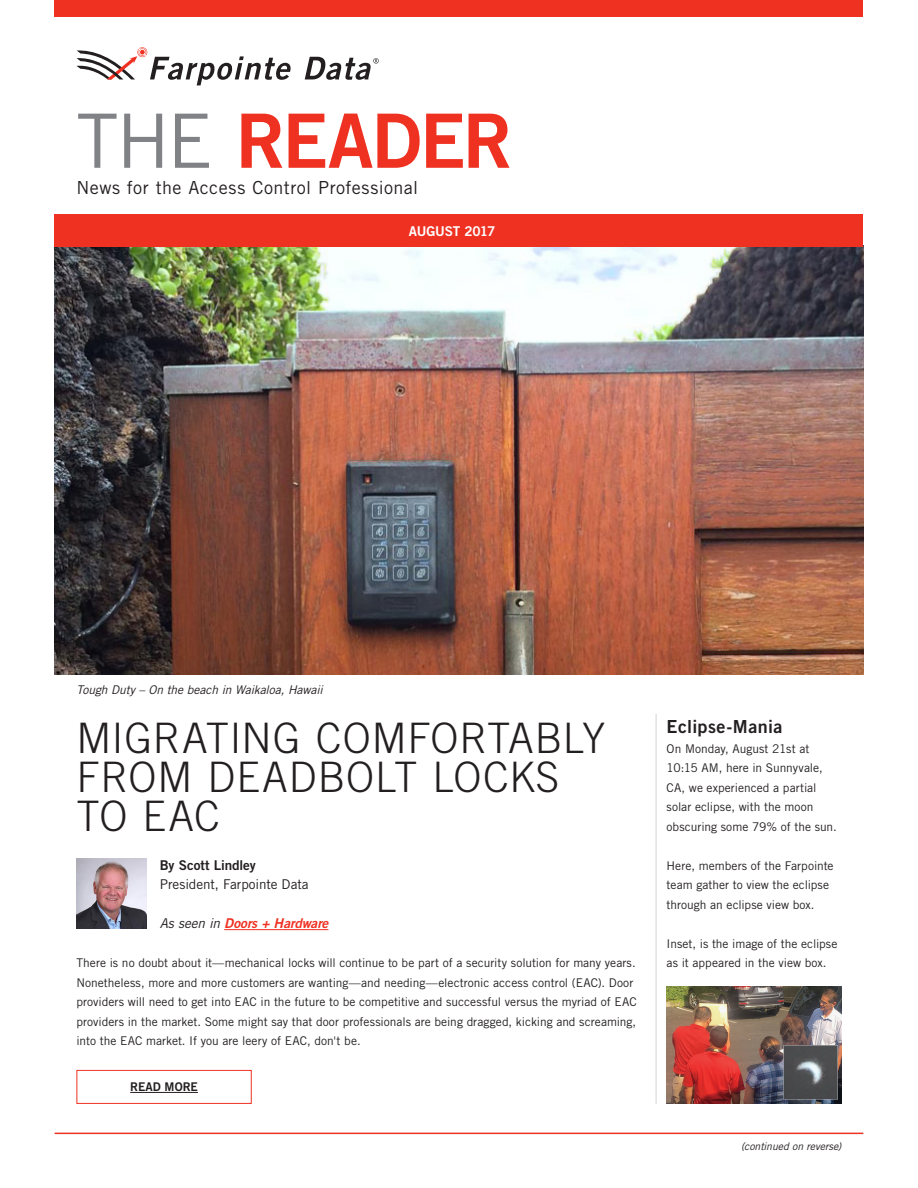
<style>
.page{position:relative;width:918px;height:1188px;background:#fff}
.page>*{position:absolute;margin:0;border:0;box-sizing:border-box;transform-origin:0 0}
.TR-MainHeadline{font:75px "Trade Gothic LT Std Bd 2";letter-spacing:-.025em;color:#ef3122}
.TR-MainHeadline-2{font:300 42px/39px "Trade Gothic LT Std";letter-spacing:.015em;color:#231f20}
.TR-SidebarHeadline{font:18px "Trade Gothic LT Std";letter-spacing:.025em;color:#231f20}
.TR-SecondaryHeadline{font:18px "Trade Gothic LT Std Bd 2";letter-spacing:.02em;color:#231f20}
.TR-BodyCopy{font:13.5px "Trade Gothic LT Std";letter-spacing:-.005em;color:#231f20}
.TR-BodyCopy-2{font:13.5px "Trade Gothic LT Std Bd 2 Obl";letter-spacing:-.005em;color:#ef3122}
.TR-BodyCopy-3{font:13.5px "Trade Gothic LT Std Bd 2";letter-spacing:-.005em;color:#231f20}
.Caption_6_5pt{font:13.5px "Trade Gothic LT Std Bd 2";letter-spacing:-.02em;color:#fff}
.TR-BodyCopy-4{font:12px/19.5px "Trade Gothic LT Std";color:#231f20}
.TR-BodyCopy-5{font:italic 12px "Trade Gothic LT Std";letter-spacing:-.01em;color:#231f20}
.TR-Button{font:12px "Trade Gothic LT Std Bd 2";letter-spacing:.005em;color:#231f20}
.TR-caption{font:italic 10.5px "Trade Gothic LT Std";color:#231f20}
.s1{font-family:"Trade Gothic LT Std";color:#808285}
.s2{font-family:"Trade Gothic LT Std";font-style:italic;color:#231f20}
</style>
<div class="page">
<hr style="left:224px;top:929px;width:104px;height:1px;background:#ef3122">
<svg style="left:305px;top:57px;width:74px;height:23px"></svg>
<svg style="left:77px;top:47px;width:214px;height:38px"></svg>
<div style="left:55px;top:0;width:808px;height:16px;background:#ef3122"></div>
<hr style="left:55px;top:1133px;width:808px;height:1px;background:#ef3122">
<img style="left:55px;top:247px;width:808px;height:428px">
<div style="left:55px;top:214px;width:808px;height:33px;background:#ef3122"></div>
<hr style="left:130px;top:1092px;width:68px;height:1px;background:#231f20">
<div style="left:77px;top:1070px;width:175px;height:34px;border:1px solid #ef3122"></div>
<img style="left:77px;top:859px;width:69px;height:69px">
<hr style="left:656px;top:714px;width:1px;height:390px;background:#d1d2d4">
<img style="left:667px;top:987px;width:174px;height:117px">
<p class="TR-MainHeadline" style="left:77px;top:95px;width:438px"><span class="s1">THE</span> READER</p>
<p class="TR-SidebarHeadline" style="left:77px;top:177px;width:343px">News for the Access Control Professional</p>
<p class="Caption_6_5pt" style="left:409px;top:223px;width:88px">AUGUST 2017</p>
<p class="TR-BodyCopy-5" style="left:77px;top:683px;width:248px">Tough Duty – On the beach in Waikaloa, Hawaii</p>
<p class="TR-MainHeadline-2" style="left:77px;top:718px;width:530px">MIGRATING COMFORTABLY<br>FROM DEADBOLT LOCKS<br>TO EAC</p>
<p class="TR-BodyCopy-3" style="left:160px;top:857px;width:98px">By Scott Lindley</p>
<p class="TR-BodyCopy" style="left:160px;top:876px;width:151px">President, Farpointe Data</p>
<p class="TR-BodyCopy-2" style="left:160px;top:915px;width:170px"><span class="s2">As seen in</span> Doors + Hardware</p>
<p class="TR-BodyCopy-4" style="left:77px;top:953px;width:562px">There is no doubt about it—mechanical locks will continue to be part of a security solution for many years.<br>Nonetheless, more and more customers are wanting—and needing—electronic access control (EAC). Door providers will need to get into EAC in the future to be competitive and successful versus the myriad of EAC providers in the market. Some might say that door professionals are being dragged, kicking and screaming, into the EAC market. If you are leery of EAC, don't be.</p>
<p class="TR-Button" style="left:130px;top:1080px;width:69px">READ MORE</p>
<p class="TR-SecondaryHeadline" style="left:667px;top:716px;width:117px">Eclipse-Mania</p>
<p class="TR-BodyCopy-4" style="left:667px;top:739px;width:172px">On Monday, August 21st at<br>10:15 AM, here in Sunnyvale,<br>CA, we experienced a partial solar eclipse, with the moon obscuring some 79% of the sun.</p>
<p class="TR-BodyCopy-4" style="left:667px;top:856px;width:168px">Here, members of the Farpointe team gather to view the eclipse through an eclipse view box.</p>
<p class="TR-BodyCopy-4" style="left:667px;top:934px;width:172px">Inset, is the image of the eclipse as it appeared in the view box.</p>
<p class="TR-caption" style="left:741px;top:1140px;width:102px">(continued on reverse)</p>
</div>
